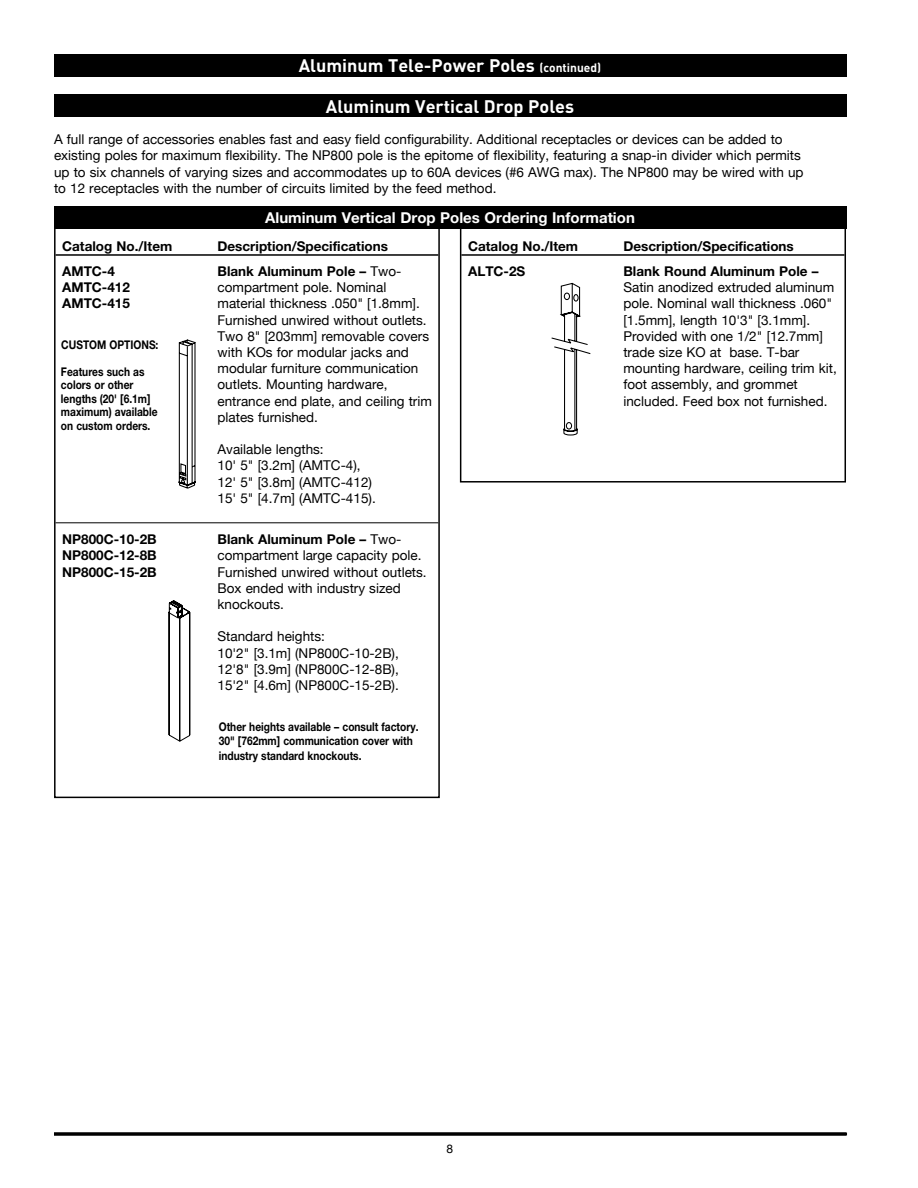
<style>
.page{position:relative;width:918px;height:1188px;background:#fff}
.page>*{position:absolute;margin:0;border:0;box-sizing:border-box;transform-origin:0 0}
.t1{font:700 18px "DIN Pro";color:#fff}
.t2{font:700 15px "Helvetica Neue";color:#fff}
.t3{font:13.5px/16.2px "Helvetica Neue";color:#000}
.t4{font:700 13.5px "Helvetica Neue";color:#000}
.t5{font:700 12px/13.5px "Helvetica Neue";color:#000;scale:.85 1}
.t6{font:12px "Helvetica Neue";color:#000}
.s1{font-size:12px}
.s2{font-weight:400}
</style>
<div class="page">
<svg style="left:54px;top:1132px;width:792px;height:4px;background:#1f1f1f"></svg>
<hr style="left:56px;top:254px;width:382px;height:2px;background:#000">
<hr style="left:56px;top:522px;width:382px;height:1px;background:#000">
<hr style="left:461px;top:254px;width:384px;height:2px;background:#000">
<div style="left:460px;top:206px;width:386px;height:277px;border:2px solid #000"></div>
<div style="left:54px;top:206px;width:792px;height:23px;background:#000"></div>
<svg style="left:179px;top:339px;width:17px;height:150px"></svg>
<svg style="left:168px;top:600px;width:22px;height:142px"></svg>
<svg style="left:551px;top:283px;width:39px;height:153px"></svg>
<div style="left:54px;top:54px;width:792px;height:22px;background:#000"></div>
<div style="left:54px;top:94px;width:792px;height:23px;background:#000"></div>
<h1 class="t1" style="left:299px;top:53px;width:304px">Aluminum Tele-Power Poles <span class="s1">(continued)</span></h1>
<h1 class="t1" style="left:326px;top:94px;width:250px">Aluminum Vertical Drop Poles</h1>
<p class="t3" style="left:54px;top:132px;width:751px">A full range of accessories enables fast and easy field configurability. Additional receptacles or devices can be added to existing poles for maximum flexibility. The NP800 pole is the epitome of flexibility, featuring a snap-in divider which permits up to six channels of varying sizes and accommodates up to 60A devices (#6 AWG max). The NP800 may be wired with up to 12 receptacles with the number of circuits limited by the feed method.</p>
<p class="t2" style="left:265px;top:209px;width:371px">Aluminum Vertical Drop Poles Ordering Information</p>
<p class="t4" style="left:62px;top:238px;width:112px">Catalog No./Item</p>
<p class="t4" style="left:218px;top:238px;width:172px">Description/Specifications</p>
<p class="t4" style="left:62px;top:263px;width:54px">AMTC-4</p>
<p class="t4" style="left:218px;top:263px;width:185px">Blank Aluminum Pole – <span class="s2">Two-</span></p>
<p class="t4" style="left:62px;top:279px;width:69px">AMTC-412</p>
<p class="t3" style="left:218px;top:280px;width:170px">compartment pole. Nominal</p>
<p class="t4" style="left:62px;top:295px;width:69px">AMTC-415</p>
<p class="t3" style="left:218px;top:296px;width:216px">material thickness .050" [1.8mm].<br>Furnished unwired without outlets.<br>Two 8" [203mm] removable covers with KOs for modular jacks and modular furniture communication outlets. Mounting hardware, entrance end plate, and ceiling trim plates furnished.</p>
<p class="t3" style="left:218px;top:442px;width:160px">Available lengths:<br>10' 5" [3.2m] (AMTC-4),<br>12' 5" [3.8m] (AMTC-412)<br>15' 5" [4.7m] (AMTC-415).</p>
<p class="t4" style="left:62px;top:531px;width:96px">NP800C-10-2B</p>
<p class="t4" style="left:218px;top:531px;width:185px">Blank Aluminum Pole – <span class="s2">Two-</span></p>
<p class="t4" style="left:62px;top:547px;width:96px">NP800C-12-8B</p>
<p class="t3" style="left:218px;top:548px;width:205px">compartment large capacity pole.</p>
<p class="t4" style="left:62px;top:563px;width:96px">NP800C-15-2B</p>
<p class="t3" style="left:218px;top:564px;width:211px">Furnished unwired without outlets.<br>Box ended with industry sized knockouts.</p>
<p class="t3" style="left:218px;top:629px;width:183px">Standard heights:<br>10'2" [3.1m] (NP800C-10-2B),<br>12'8" [3.9m] (NP800C-12-8B),<br>15'2" [4.6m] (NP800C-15-2B).</p>
<p class="t5" style="left:61px;top:338px;width:116px">CUSTOM OPTIONS:</p>
<p class="t5" style="left:61px;top:365px;width:115px">Features such as colors or other lengths (20' [6.1m] maximum) available on custom orders.</p>
<p class="t5" style="left:219px;top:719px;width:236px;line-height:14.4px">Other heights available – consult factory.<br>30" [762mm] communication cover with industry standard knockouts.</p>
<p class="t4" style="left:468px;top:238px;width:112px">Catalog No./Item</p>
<p class="t4" style="left:623px;top:238px;width:172px">Description/Specifications</p>
<p class="t4" style="left:468px;top:263px;width:59px">ALTC-2S</p>
<p class="t4" style="left:623px;top:263px;width:197px">Blank Round Aluminum Pole –</p>
<p class="t3" style="left:623px;top:280px;width:215px">Satin anodized extruded aluminum pole. Nominal wall thickness .060" [1.5mm], length 10'3" [3.1mm].<br>Provided with one 1/2" [12.7mm] trade size KO at base. T-bar mounting hardware, ceiling trim kit, foot assembly, and grommet included. Feed box not furnished.</p>
<p class="t6" style="left:447px;top:1140px;width:8px">8</p>
</div>
